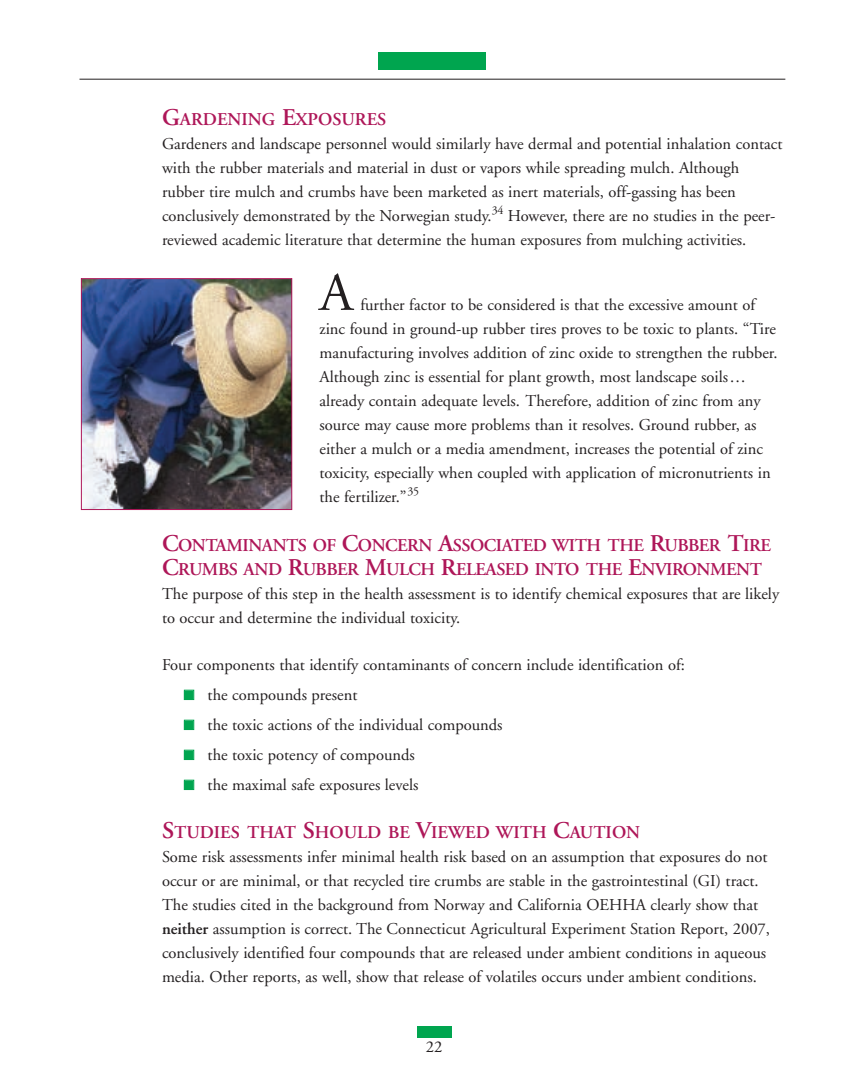
<style>
.page{position:relative;width:864px;height:1080px;background:#fff}
.page>*{position:absolute;margin:0;border:0;box-sizing:border-box;transform-origin:0 0}
.t1{font:54px "Adobe Garamond";color:#231f20}
.t2{font:600 18px/24px "Adobe Garamond";letter-spacing:-.025em;color:#ae1658}
.t3{font:600 18px "Adobe Garamond";color:#ae1658}
.t4{font:16.5px/24px "Adobe Garamond";color:#231f20}
.s1{font-size:24px}
.s2{color:#00a54f}
.s3{font-weight:600}
</style>
<div class="page">
<div style="left:417px;top:1026px;width:35px;height:11px;background:#00a54f"></div>
<div style="left:378px;top:52px;width:108px;height:18px;background:#00a54f"></div>
<img style="left:83px;top:280px;width:207px;height:228px">
<div style="left:81px;top:278px;width:211px;height:232px;border:1px solid #ae1658"></div>
<hr style="left:80px;top:79px;width:705px;height:1px;background:#231f20">
<p class="t3" style="left:162px;top:112px;width:226px"><span class="s1">G</span>ARDENING <span class="s1">E</span>XPOSURES</p>
<p class="t4" style="left:162px;top:134px;width:622px">Gardeners and landscape personnel would similarly have dermal and potential inhalation contact with the rubber materials and material in dust or vapors while spreading mulch. Although rubber tire mulch and crumbs have been marketed as inert materials, off-gassing has been conclusively demonstrated by the Norwegian study.<sup>34</sup> However, there are no studies in the peer&shy;reviewed academic literature that determine the human exposures from mulching activities.</p>
<h1 class="t1" style="left:320px;top:271px;width:35px">A</h1>
<p class="t4" style="left:319px;top:294px;width:460px;text-indent:41px">further factor to be considered is that the excessive amount of zinc found in ground-up rubber tires proves to be toxic to plants. “Tire manufacturing involves addition of zinc oxide to strengthen the rubber.<br>Although zinc is essential for plant growth, most landscape soils… already contain adequate levels. Therefore, addition of zinc from any source may cause more problems than it resolves. Ground rubber, as either a mulch or a media amendment, increases the potential of zinc toxicity, especially when coupled with application of micronutrients in the fertilizer.”<sup>35</sup></p>
<p class="t2" style="left:162px;top:535px;width:610px"><span class="s1">C</span>ONTAMINANTS OF <span class="s1">C</span>ONCERN <span class="s1">A</span>SSOCIATED WITH THE <span class="s1">R</span>UBBER <span class="s1">T</span>IRE<br><span class="s1">C</span>RUMBS AND <span class="s1">R</span>UBBER <span class="s1">M</span>ULCH <span class="s1">R</span>ELEASED INTO THE <span class="s1">E</span>NVIRONMENT</p>
<p class="t4" style="left:162px;top:584px;width:619px">The purpose of this step in the health assessment is to identify chemical exposures that are likely to occur and determine the individual toxicity.</p>
<p class="t4" style="left:162px;top:654px;width:524px">Four components that identify contaminants of concern include identification of:</p>
<p class="t4" style="left:184px;top:684px;width:175px"><span class="s2">■</span> the compounds present</p>
<p class="t4" style="left:184px;top:714px;width:320px"><span class="s2">■</span> the toxic actions of the individual compounds</p>
<p class="t4" style="left:184px;top:744px;width:232px"><span class="s2">■</span> the toxic potency of compounds</p>
<p class="t4" style="left:184px;top:774px;width:236px"><span class="s2">■</span> the maximal safe exposures levels</p>
<p class="t3" style="left:162px;top:825px;width:480px"><span class="s1">S</span>TUDIES THAT <span class="s1">S</span>HOULD BE <span class="s1">V</span>IEWED WITH <span class="s1">C</span>AUTION</p>
<p class="t4" style="left:162px;top:846px;width:610px">Some risk assessments infer minimal health risk based on an assumption that exposures do not occur or are minimal, or that recycled tire crumbs are stable in the gastrointestinal (GI) tract.<br>The studies cited in the background from Norway and California OEHHA clearly show that <span class="s3">neither</span> assumption is correct. The Connecticut Agricultural Experiment Station Report, 2007, conclusively identified four compounds that are released under ambient conditions in aqueous media. Other reports, as well, show that release of volatiles occurs under ambient conditions.</p>
<p class="t4" style="left:426px;top:1036px;width:18px">22</p>
</div>
